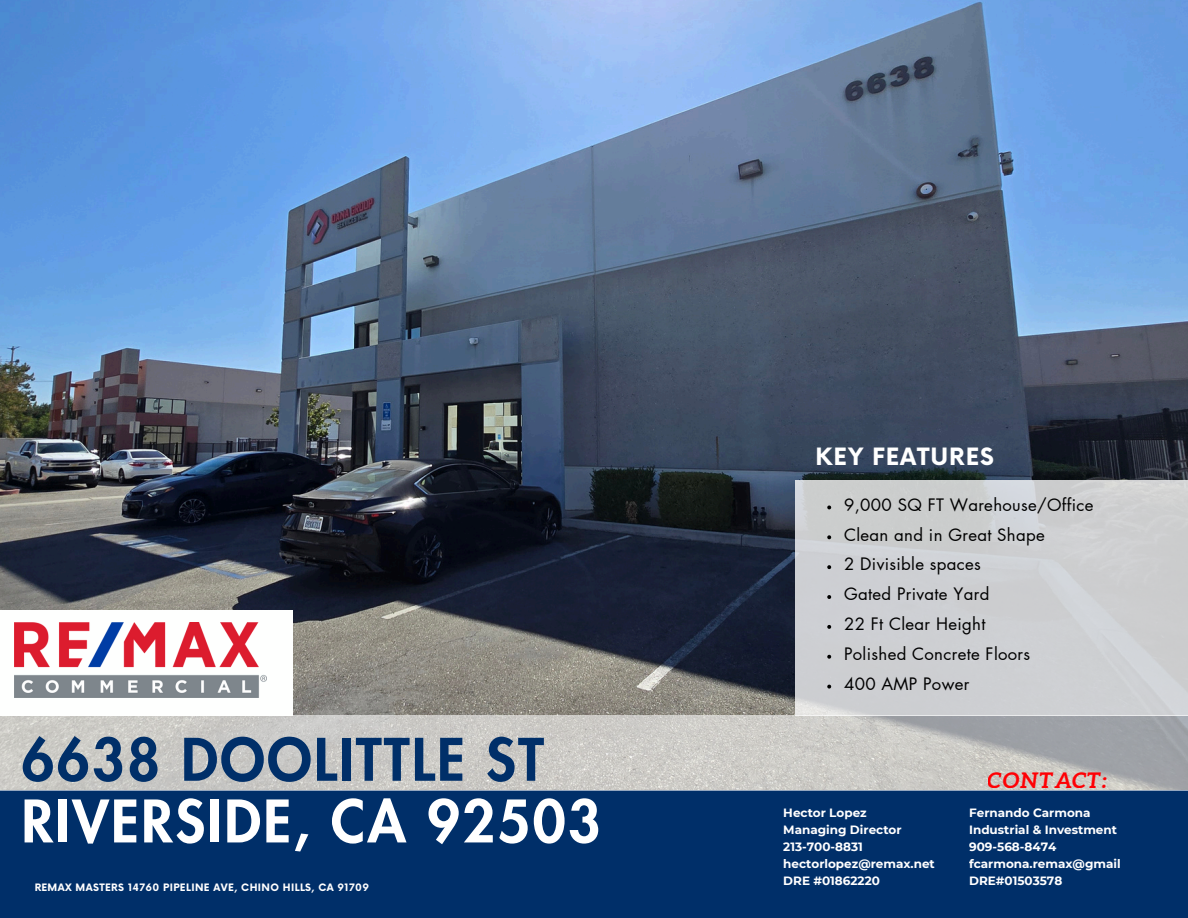
<style>
.page{position:relative;width:1188px;height:918px;background:#fff}
.page>*{position:absolute;margin:0;border:0;box-sizing:border-box;transform-origin:0 0}
.t1{font:800 57px "Futura LT Pro";letter-spacing:.04em;color:#fff}
.t2{font:800 57px "Futura LT Pro";letter-spacing:.04em;color:#002f69}
.t3{font:700 23.25px "Now";letter-spacing:.04em;color:#fff}
.t4{font:italic 700 21.6px "Aleo";letter-spacing:.015em;color:#ff0004}
.t5{font:16.8px/29.8px "Futura LT Pro";letter-spacing:.02em;color:#000}
.t6{font:700 12px/17px "Montserrat";color:#fff}
.t7{font:700 10.05px "Now";letter-spacing:.04em;color:#fff}
</style>
<div class="page">
<img style="left:0;top:0;width:1188px;height:716px">
<div style="left:795px;top:480px;width:393px;height:236px;background:#cdcfd2"></div>
<div style="left:0;top:791px;width:1188px;height:127px;background:#002f69"></div>
<div style="left:0;top:610px;width:293px;height:106px;background:#fefffe"></div>
<img style="left:15px;top:622px;width:252px;height:76px">
<svg style="left:0;top:716px;width:1188px;height:75px;background:#c5c4c2"></svg>
<svg style="left:827px;top:506px;width:4px;height:3px"></svg>
<svg style="left:827px;top:535px;width:4px;height:4px"></svg>
<svg style="left:827px;top:565px;width:4px;height:4px"></svg>
<svg style="left:827px;top:595px;width:4px;height:4px"></svg>
<svg style="left:827px;top:625px;width:4px;height:4px"></svg>
<svg style="left:827px;top:655px;width:4px;height:4px"></svg>
<svg style="left:827px;top:685px;width:4px;height:4px"></svg>
<h3 class="t3" style="left:816px;top:444px;width:180px">KEY FEATURES</h3>
<h1 class="t2" style="left:21px;top:734px;width:524px">6638 DOOLITTLE ST</h1>
<h3 class="t5" style="left:844px;top:490px;width:251px">9,000 SQ FT Warehouse/Office<br>Clean and in Great Shape<br>2 Divisible spaces<br>Gated Private Yard<br>22 Ft Clear Height<br>Polished Concrete Floors<br>400 AMP Power</h3>
<h3 class="t4" style="left:988px;top:767px;width:121px">CONTACT:</h3>
<h1 class="t1" style="left:21px;top:795px;width:581px">RIVERSIDE, CA 92503</h1>
<p class="t6" style="left:783px;top:804px;width:153px">Hector Lopez<br>Managing Director<br>213-700-8831 hectorlopez@remax.net<br>DRE #01862220</p>
<p class="t6" style="left:969px;top:804px;width:153px">Fernando Carmona<br>Industrial &amp; Investment<br>909-568-8474 fcarmona.remax@gmail<br>DRE#01503578</p>
<p class="t7" style="left:34px;top:882px;width:336px">REMAX MASTERS 14760 PIPELINE AVE, CHINO HILLS, CA 91709</p>
</div>
